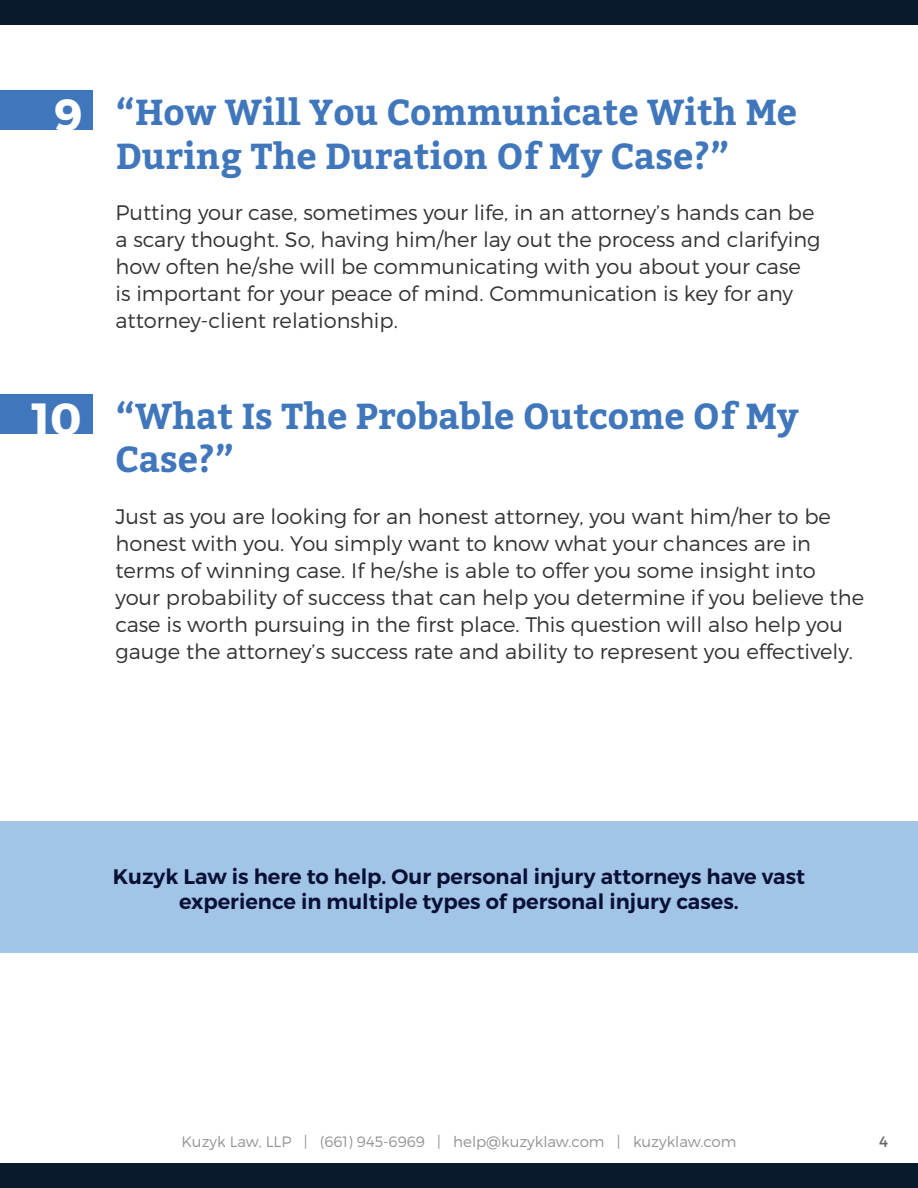
<style>
.page{position:relative;width:918px;height:1188px;background:#fff}
.page>*{position:absolute;margin:0;border:0;box-sizing:border-box;transform-origin:0 0}
.t1{font:700 45px "Montserrat";color:#fff}
.t2{font:700 36px/43.2px "Bitter";color:#4077bc}
.t3{font:300 21px/27px "Montserrat";color:#323332}
.t4{font:600 21px/25.2px "Montserrat";color:#081135;text-align:center}
.t5{font:300 15px "Montserrat";color:#939393}
.t6{font:15px "Montserrat";color:#656666}
</style>
<div class="page">
<div style="left:0;top:0;width:918px;height:25px;background:#091a2c"></div>
<div style="left:0;top:1163px;width:918px;height:25px;background:#091a2c"></div>
<div style="left:0;top:91px;width:93px;height:39px;background:#4077bc"></div>
<div style="left:0;top:394px;width:93px;height:39px;background:#4077bc"></div>
<div style="left:0;top:821px;width:918px;height:131px;background:#a1c4e7"></div>
<h1 class="t1" style="left:54px;top:96px;width:30px">9</h1>
<h1 class="t1" style="left:32px;top:399px;width:52px">10</h1>
<h2 class="t2" style="left:116px;top:94px;width:683px">“How Will You Communicate With Me<br>During The Duration Of My Case?”</h2>
<p class="t3" style="left:116px;top:200px;width:707px">Putting your case, sometimes your life, in an attorney’s hands can be a scary thought. So, having him/her lay out the process and clarifying how often he/she will be communicating with you about your case is important for your peace of mind. Communication is key for any attorney-client relationship.</p>
<h2 class="t2" style="left:116px;top:398px;width:685px">“What Is The Probable Outcome Of My<br>Case?”</h2>
<p class="t3" style="left:116px;top:504px;width:750px">Just as you are looking for an honest attorney, you want him/her to be honest with you. You simply want to know what your chances are in terms of winning case. If he/she is able to offer you some insight into your probability of success that can help you determine if you believe the case is worth pursuing in the first place. This question will also help you gauge the attorney’s success rate and ability to represent you effectively.</p>
<p class="t4" style="left:113px;top:866px;width:694px">Kuzyk Law is here to help. Our personal injury attorneys have vast experience in multiple types of personal injury cases.</p>
<p class="t5" style="left:181px;top:1134px;width:557px">Kuzyk Law, LLP | (661) 945-6969 | help@kuzyklaw.com | kuzyklaw.com</p>
<p class="t6" style="left:879px;top:1133px;width:10px">4</p>
</div>
